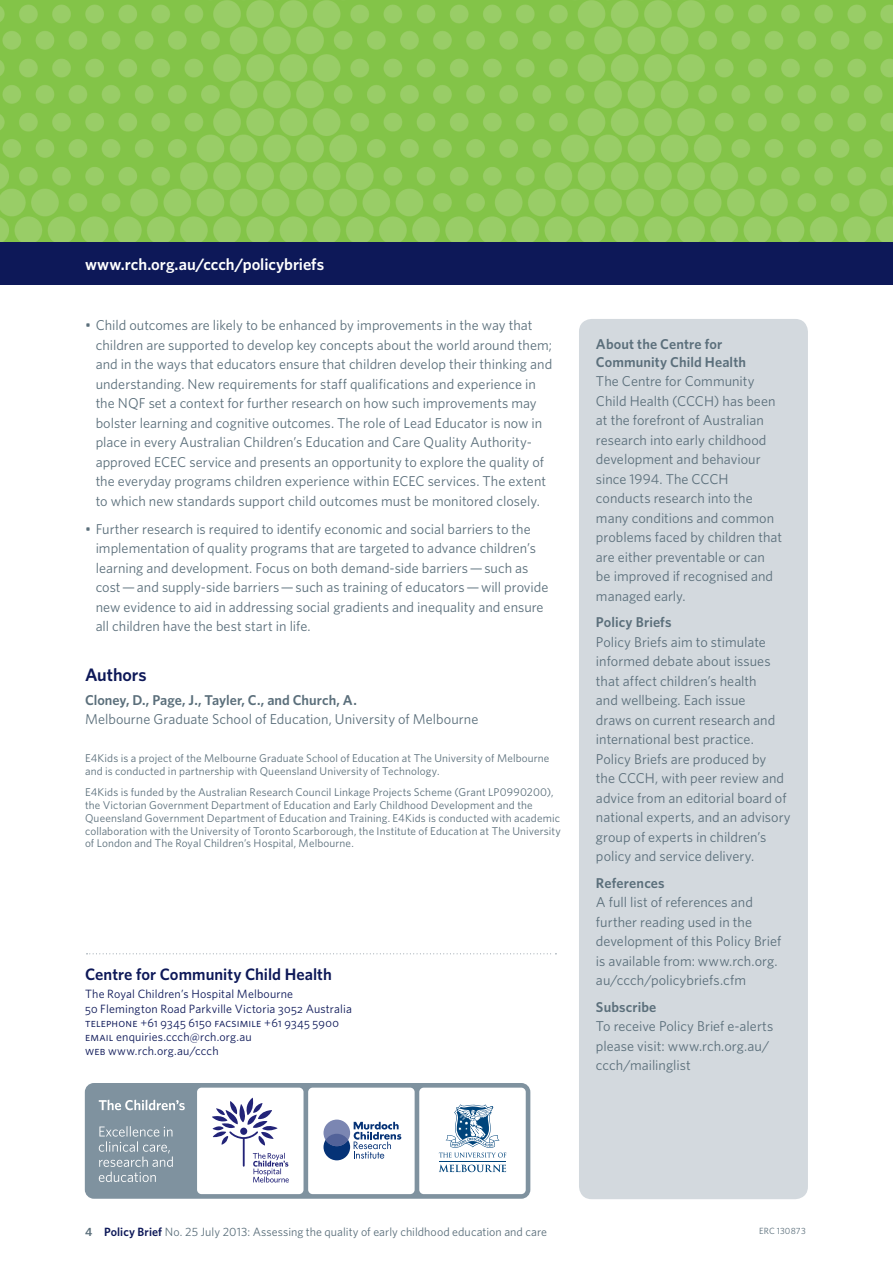
<style>
.page{position:relative;width:893px;height:1263px;background:#fff}
.page>*{position:absolute;margin:0;border:0;box-sizing:border-box;transform-origin:0 0}
.t1{font:600 18px "Whitney";letter-spacing:-.005em;color:#0d1858}
.t2{font:600 16.5px "Whitney";color:#fff}
.t3{font:600 16.5px "Whitney";letter-spacing:.005em;color:#0d1858}
.t4{font:14.25px/19.5px "Whitney";color:#5b6f7b}
.t5{font:600 14.25px/18px "Whitney";letter-spacing:.005em;color:#5b6f7b}
.t6{font:12px/14.2px "Whitney";letter-spacing:.015em;color:#0d1858}
.t7{font:12px "Whitney";letter-spacing:.005em;color:#5b6f7b}
.t8{font:12px "Whitney Book SC";letter-spacing:.01em;color:#0d1858}
.t9{font:11.25px/12.8px "Whitney";letter-spacing:.01em;color:#5b6f7b}
.t10{font:9px "Whitney";letter-spacing:.02em;color:#5b6f7b}
.s1{font-family:"Whitney Book SC"}
.s2{font-family:"Whitney"}
.s3{font-weight:600}
.s4{font-weight:600;color:#0d1858}
</style>
<div class="page">
<img style="left:0;top:0;width:893px;height:242px">
<div style="left:0;top:242px;width:893px;height:42px;background:#0d1858"></div>
<svg style="left:87px;top:953px;width:469px;height:1px"></svg>
<div style="left:85px;top:1083px;width:445px;height:116px;background:#7f929f;border-radius:9px"></div>
<svg style="left:99px;top:1126px;width:74px;height:56px"></svg>
<svg style="left:99px;top:1100px;width:86px;height:10px"></svg>
<div style="left:197px;top:1088px;width:106px;height:106px;background:#fff;border-radius:4px"></div>
<svg style="left:212px;top:1097px;width:77px;height:85px"></svg>
<div style="left:308px;top:1088px;width:107px;height:106px;background:#fff;border-radius:4px"></div>
<div style="left:419px;top:1088px;width:107px;height:106px;background:#fff;border-radius:4px"></div>
<svg style="left:354px;top:1122px;width:47px;height:37px"></svg>
<div style="left:323px;top:1134px;width:27px;height:26px;background:#053276;border-radius:50%"></div>
<div style="left:323px;top:1119px;width:27px;height:27px;background:#7b86b2;border-radius:50%"></div>
<div style="left:326px;top:1134px;width:22px;height:12px;background:#526299;border-radius:50%"></div>
<hr style="left:440px;top:1161px;width:66px;height:1px;background:#00447b">
<svg style="left:439px;top:1164px;width:67px;height:8px"></svg>
<svg style="left:439px;top:1104px;width:67px;height:53px"></svg>
<div style="left:579px;top:319px;width:229px;height:880px;background:#d3d9de;border-radius:13px"></div>
<p class="t2" style="left:85px;top:254px;width:241px">www.rch.org.au/ccch/policybriefs</p>
<p class="t4" style="left:96px;top:315px;width:458px;text-indent:-11px">• Child outcomes are likely to be enhanced by improvements in the way that children are supported to develop key concepts about the world around them; and in the ways that educators ensure that children develop their thinking and understanding. New requirements for staff qualifications and experience in the NQF set a context for further research on how such improvements may bolster learning and cognitive outcomes. The role of Lead Educator is now in place in every Australian Children’s Education and Care Quality Authority&shy;approved ECEC service and presents an opportunity to explore the quality of the everyday programs children experience within ECEC services. The extent to which new standards support child outcomes must be monitored closely.</p>
<p class="t4" style="left:96px;top:519px;width:454px;text-indent:-11px">• Further research is required to identify economic and social barriers to the implementation of quality programs that are targeted to advance children’s learning and development. Focus on both demand-side barriers—such as cost—and supply-side barriers—such as training of educators—will provide new evidence to aid in addressing social gradients and inequality and ensure all children have the best start in life.</p>
<p class="t1" style="left:85px;top:664px;width:63px">Authors</p>
<p class="t5" style="left:85px;top:690px;width:273px">Cloney, D., Page, J., Tayler, C., and Church, A.</p>
<p class="t4" style="left:85px;top:709px;width:395px">Melbourne Graduate School of Education, University of Melbourne</p>
<p class="t9" style="left:85px;top:752px;width:466px">E4Kids is a project of the Melbourne Graduate School of Education at The University of Melbourne and is conducted in partnership with Queensland University of Technology.</p>
<p class="t9" style="left:85px;top:786px;width:477px">E4Kids is funded by the Australian Research Council Linkage Projects Scheme (Grant LP0990200), the Victorian Government Department of Education and Early Childhood Development and the Queensland Government Department of Education and Training. E4Kids is conducted with academic collaboration with the University of Toronto Scarborough, the Institute of Education at The University of London and The Royal Children’s Hospital, Melbourne.</p>
<p class="t3" style="left:85px;top:964px;width:248px">Centre for Community Child Health</p>
<p class="t6" style="left:85px;top:987px;width:268px">The Royal Children’s Hospital Melbourne<br><span class="s1">50</span> Flemington Road Parkville Victoria <span class="s1">3052</span> Australia</p>
<p class="t8" style="left:85px;top:1015px;width:255px">telephone <span class="s2">+</span>61 9345 6150 facsimile <span class="s2">+</span>61 9345 5900</p>
<p class="t6" style="left:85px;top:1029px;width:168px"><span class="s1">email</span> enquiries.ccch@rch.org.au <span class="s1">web</span> www.rch.org.au/ccch</p>
<p class="t5" style="left:596px;top:335px;width:152px">About the Centre for<br>Community Child Health</p>
<p class="t4" style="left:596px;top:371px;width:188px">The Centre for Community<br>Child Health (CCCH) has been at the forefront of Australian research into early childhood development and behaviour since 1994. The CCCH conducts research into the many conditions and common problems faced by children that are either preventable or can be improved if recognised and managed early.</p>
<p class="t5" style="left:596px;top:613px;width:77px">Policy Briefs</p>
<p class="t4" style="left:596px;top:632px;width:196px">Policy Briefs aim to stimulate informed debate about issues that affect children’s health<br>and wellbeing. Each issue<br>draws on current research and international best practice.<br>Policy Briefs are produced by<br>the CCCH, with peer review and advice from an editorial board of national experts, and an advisory group of experts in children’s policy and service delivery.</p>
<p class="t5" style="left:596px;top:874px;width:70px">References</p>
<p class="t4" style="left:596px;top:892px;width:187px">A full list of references and further reading used in the development of this Policy Brief is available from: www.rch.org. au/ccch/policybriefs.cfm</p>
<p class="t5" style="left:596px;top:998px;width:62px">Subscribe</p>
<p class="t4" style="left:596px;top:1016px;width:179px">To receive Policy Brief e-alerts please visit: www.rch.org.au/ ccch/mailinglist</p>
<p class="t7" style="left:85px;top:1225px;width:463px"><span class="s3">4</span> <span class="s4">Policy Brief</span> No. 25 July 2013: Assessing the quality of early childhood education and care</p>
<p class="t10" style="left:759px;top:1225px;width:48px">ERC 130873</p>
</div>
